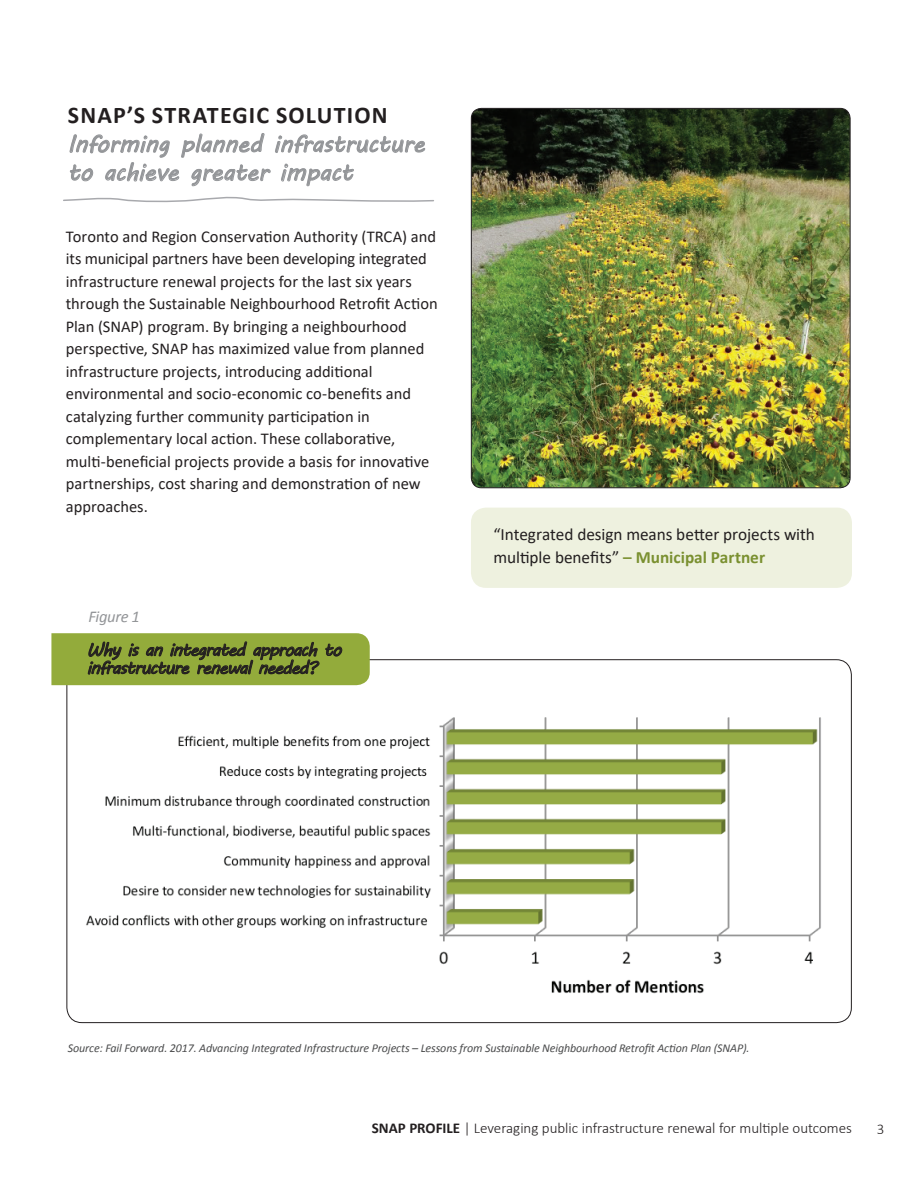
<style>
.page{position:relative;width:918px;height:1188px;background:#fff}
.page>*{position:absolute;margin:0;border:0;box-sizing:border-box;transform-origin:0 0}
.t1{font:24px/28.5px "MV Boli";letter-spacing:-.01em;color:#939598}
.t2{font:700 24px "Calibri";letter-spacing:.05em;color:#231f20}
.t3{font:18px/18px "MV Boli";letter-spacing:-.06em;color:#231f20}
.t4{font:17.25px/22.5px "Calibri";letter-spacing:-.005em;color:#231f20}
.t5{font:16.5px/22.5px "Calibri";color:#231f20}
.t6{font:italic 16.5px "Calibri";letter-spacing:-.02em;color:#939598}
.t7{font:300 15px "Calibri";color:#231f20}
.t8{font:italic 12px "Calibri";letter-spacing:-.01em;color:#4b4c4d}
.s1{font-weight:700;color:#7a9030}
.s2{font-weight:700}
</style>
<div class="page">
<svg style="left:70px;top:133px;width:355px;height:53px"></svg>
<img style="left:67px;top:717px;width:784px;height:301px">
<svg style="left:51px;top:633px;width:319px;height:52px;background:#839739"></svg>
<img style="left:471px;top:108px;width:379px;height:380px">
<div style="left:471px;top:108px;width:379px;height:380px;border:1px solid #231f20;border-radius:10px"></div>
<svg style="left:63px;top:196px;width:371px;height:7px"></svg>
<div style="left:471px;top:508px;width:381px;height:80px;background:#eef1df;border-radius:15px"></div>
<h1 class="t2" style="left:68px;top:101px;width:321px">SNAP’S STRATEGIC SOLUTION</h1>
<h1 class="t1" style="left:68px;top:129px;width:359px">Informing planned infrastructure to achieve greater impact</h1>
<p class="t5" style="left:66px;top:225px;width:373px">Toronto and Region Conservation Authority (TRCA) and its municipal partners have been developing integrated infrastructure renewal projects for the last six years through the Sustainable Neighbourhood Retrofit Action Plan (SNAP) program. By bringing a neighbourhood perspective, SNAP has maximized value from planned infrastructure projects, introducing additional environmental and socio-economic co-benefits and catalyzing further community participation in complementary local action. These collaborative, multi-beneficial projects provide a basis for innovative partnerships, cost sharing and demonstration of new approaches.</p>
<p class="t6" style="left:88px;top:607px;width:53px">Figure 1</p>
<p class="t3" style="left:87px;top:640px;width:256px">Why is an integrated approach to infrastructure renewal needed?</p>
<p class="t4" style="left:493px;top:523px;width:323px">“Integrated design means better projects with multiple benefits” <span class="s1">– Municipal Partner</span></p>
<p class="t8" style="left:68px;top:1041px;width:683px">Source: Fail Forward. 2017. Advancing Integrated Infrastructure Projects – Lessons from Sustainable Neighbourhood Retrofit Action Plan (SNAP).</p>
<p class="t7" style="left:372px;top:1119px;width:482px"><span class="s2">SNAP PROFILE</span> | Leveraging public infrastructure renewal for multiple outcomes</p>
<p class="t7" style="left:877px;top:1120px;width:9px">3</p>
</div>
